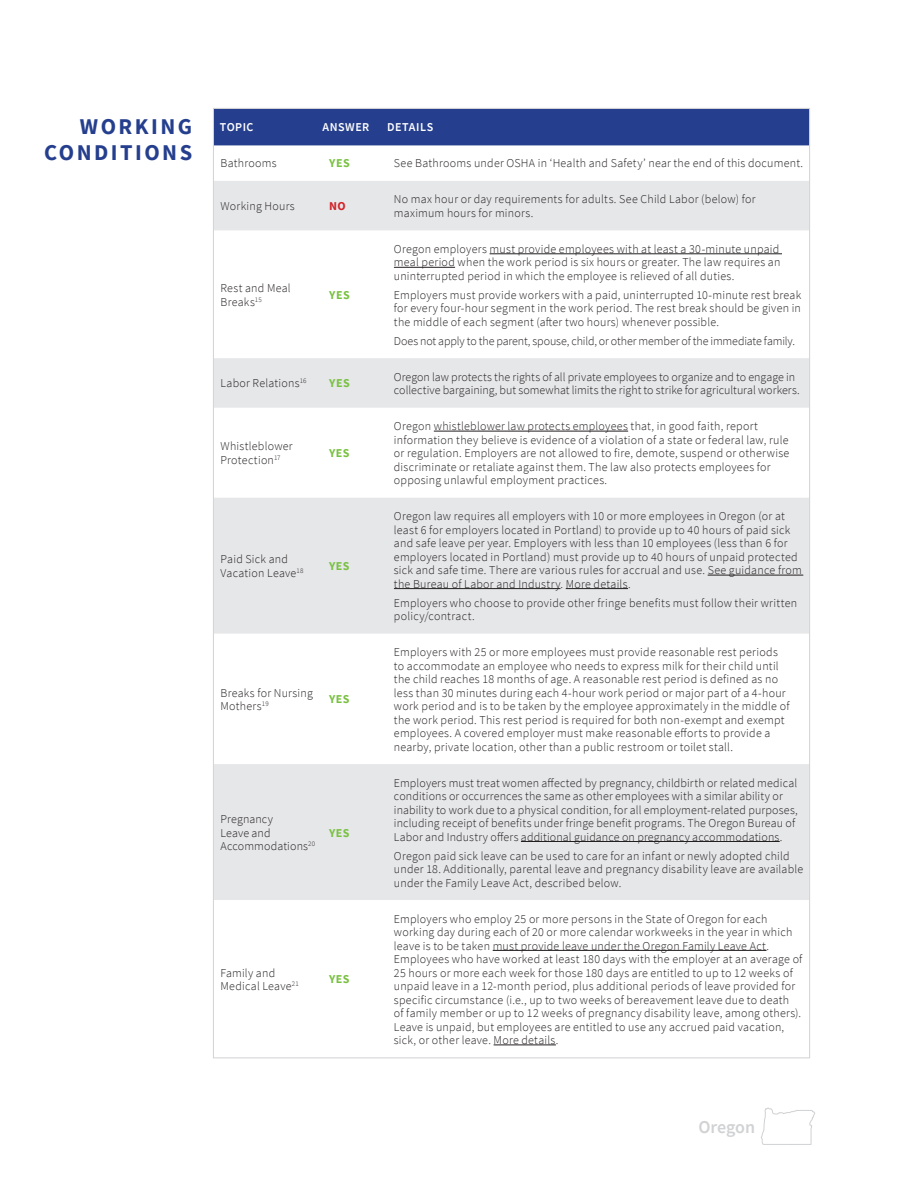
<style>
.page{position:relative;width:918px;height:1188px;background:#fff}
.page>*{position:absolute;margin:0;border:0;box-sizing:border-box;transform-origin:0 0}
.t1{font:700 22.5px/25.5px "Source Sans Pro";letter-spacing:.11em;color:#253f8e;text-align:right}
.t2{font:600 18px "Source Sans Pro";letter-spacing:-.01em;color:#d1d2d4}
.Row_Categories{font:300 12px/13.5px "Source Sans Pro";letter-spacing:.02em;color:#231f20}
.Row_Categories-2{font:300 12px/13.5px "Source Sans Pro";color:#231f20}
.Row_Categories-3{font:300 12px "Source Sans Pro";letter-spacing:-.01em;color:#231f20}
.Column_Headers{font:600 12px "Source Sans Pro";letter-spacing:.045em;color:#fff}
.Row_Categories-4{font:700 12px "Source Sans Pro";letter-spacing:.035em;color:#79c142}
.Row_Categories_YES{font:700 12px "Source Sans Pro";letter-spacing:.045em;color:#79c142}
.Row_Categories_NO{font:700 12px "Source Sans Pro";color:#d1232a}
</style>
<div class="page">
<div style="left:215px;top:110px;width:593px;height:36px;background:#253f8e"></div>
<svg style="left:215px;top:181px;width:593px;height:719px;fill:#e6e7e9"></svg>
<hr style="left:490px;top:254px;width:292px;height:1px;background:#231f20">
<hr style="left:394px;top:267px;width:61px;height:1px;background:#231f20">
<hr style="left:434px;top:431px;width:194px;height:1px;background:#231f20">
<hr style="left:708px;top:575px;width:95px;height:1px;background:#231f20">
<hr style="left:394px;top:588px;width:167px;height:1px;background:#231f20">
<hr style="left:566px;top:588px;width:62px;height:1px;background:#231f20">
<hr style="left:521px;top:841px;width:259px;height:1px;background:#231f20">
<hr style="left:493px;top:950px;width:274px;height:1px;background:#231f20">
<hr style="left:494px;top:1045px;width:62px;height:1px;background:#231f20">
<svg style="left:761px;top:1107px;width:54px;height:38px"></svg>
<p class="t1" style="left:44px;top:114px;width:150px">WORKING<br>CONDITIONS</p>
<p class="Column_Headers" style="left:220px;top:119px;width:35px">TOPIC</p>
<p class="Column_Headers" style="left:322px;top:119px;width:48px">ANSWER</p>
<p class="Column_Headers" style="left:387px;top:119px;width:48px">DETAILS</p>
<p class="Row_Categories" style="left:221px;top:157px;width:58px">Bathrooms</p>
<p class="Row_Categories_YES" style="left:329px;top:155px;width:22px">YES</p>
<p class="Row_Categories" style="left:394px;top:157px;width:411px">See Bathrooms under OSHA in ‘Health and Safety’ near the end of this document.</p>
<p class="Row_Categories" style="left:221px;top:199px;width:76px">Working Hours</p>
<p class="Row_Categories_NO" style="left:329px;top:198px;width:18px">NO</p>
<p class="Row_Categories" style="left:394px;top:193px;width:363px">No max hour or day requirements for adults. See Child Labor (below) for maximum hours for minors.</p>
<p class="Row_Categories" style="left:221px;top:281px;width:72px">Rest and Meal<br>Breaks<sup>15</sup></p>
<p class="Row_Categories_YES" style="left:329px;top:287px;width:22px">YES</p>
<p class="Row_Categories" style="left:394px;top:242px;width:388px;text-align:justify">Oregon employers must provide employees with at least a 30-minute unpaid meal period when the work period is six hours or greater. The law requires an uninterrupted period in which the employee is relieved of all duties.</p>
<p class="Row_Categories" style="left:394px;top:288px;width:409px;text-align:justify">Employers must provide workers with a paid, uninterrupted 10-minute rest break for every four-hour segment in the work period. The rest break should be given in the middle of each segment (after two hours) whenever possible.</p>
<p class="Row_Categories-3" style="left:394px;top:333px;width:403px">Does not apply to the parent, spouse, child, or other member of the immediate family.</p>
<p class="Row_Categories" style="left:221px;top:377px;width:88px">Labor Relations<sup>16</sup></p>
<p class="Row_Categories_YES" style="left:329px;top:375px;width:22px">YES</p>
<p class="Row_Categories-2" style="left:394px;top:370px;width:407px">Oregon law protects the rights of all private employees to organize and to engage in collective bargaining, but somewhat limits the right to strike for agricultural workers.</p>
<p class="Row_Categories" style="left:221px;top:440px;width:74px">Whistleblower<br>Protection<sup>17</sup></p>
<p class="Row_Categories-4" style="left:329px;top:445px;width:22px">YES</p>
<p class="Row_Categories" style="left:221px;top:553px;width:84px">Paid Sick and<br>Vacation Leave<sup>18</sup></p>
<p class="Row_Categories-4" style="left:329px;top:558px;width:22px">YES</p>
<p class="Row_Categories" style="left:221px;top:686px;width:94px">Breaks for Nursing<br>Mothers<sup>19</sup></p>
<p class="Row_Categories-4" style="left:329px;top:691px;width:22px">YES</p>
<p class="Row_Categories" style="left:221px;top:812px;width:96px">Pregnancy<br>Leave and<br>Accommodations<sup>20</sup></p>
<p class="Row_Categories-4" style="left:329px;top:824px;width:22px">YES</p>
<p class="Row_Categories" style="left:221px;top:966px;width:80px">Family and<br>Medical Leave<sup>21</sup></p>
<p class="Row_Categories-4" style="left:329px;top:971px;width:22px">YES</p>
<p class="Row_Categories" style="left:394px;top:419px;width:397px">Oregon whistleblower law protects employees that, in good faith, report information they believe is evidence of a violation of a state or federal law, rule or regulation. Employers are not allowed to fire, demote, suspend or otherwise discriminate or retaliate against them. The law also protects employees for opposing unlawful employment practices.</p>
<p class="Row_Categories" style="left:394px;top:509px;width:410px">Oregon law requires all employers with 10 or more employees in Oregon (or at least 6 for employers located in Portland) to provide up to 40 hours of paid sick and safe leave per year. Employers with less than 10 employees (less than 6 for employers located in Portland) must provide up to 40 hours of unpaid protected sick and safe time. There are various rules for accrual and use. See guidance from the Bureau of Labor and Industry. More details.</p>
<p class="Row_Categories" style="left:394px;top:596px;width:405px">Employers who choose to provide other fringe benefits must follow their written policy/contract.</p>
<p class="Row_Categories" style="left:394px;top:645px;width:397px">Employers with 25 or more employees must provide reasonable rest periods to accommodate an employee who needs to express milk for their child until the child reaches 18 months of age. A reasonable rest period is defined as no less than 30 minutes during each 4-hour work period or major part of a 4-hour work period and is to be taken by the employee approximately in the middle of the work period. This rest period is required for both non-exempt and exempt employees. A covered employer must make reasonable efforts to provide a nearby, private location, other than a public restroom or toilet stall.</p>
<p class="Row_Categories" style="left:394px;top:776px;width:405px">Employers must treat women affected by pregnancy, childbirth or related medical conditions or occurrences the same as other employees with a similar ability or inability to work due to a physical condition, for all employment-related purposes, including receipt of benefits under fringe benefit programs. The Oregon Bureau of Labor and Industry offers additional guidance on pregnancy accommodations.</p>
<p class="Row_Categories" style="left:394px;top:849px;width:411px">Oregon paid sick leave can be used to care for an infant or newly adopted child under 18. Additionally, parental leave and pregnancy disability leave are available under the Family Leave Act, described below.</p>
<p class="Row_Categories" style="left:394px;top:912px;width:410px">Employers who employ 25 or more persons in the State of Oregon for each working day during each of 20 or more calendar workweeks in the year in which leave is to be taken must provide leave under the Oregon Family Leave Act.<br>Employees who have worked at least 180 days with the employer at an average of 25 hours or more each week for those 180 days are entitled to up to 12 weeks of unpaid leave in a 12-month period, plus additional periods of leave provided for specific circumstance (i.e., up to two weeks of bereavement leave due to death<br>of family member or up to 12 weeks of pregnancy disability leave, among others).<br>Leave is unpaid, but employees are entitled to use any accrued paid vacation, sick, or other leave. More details.</p>
<p class="t2" style="left:699px;top:1115px;width:58px">Oregon</p>
</div>
